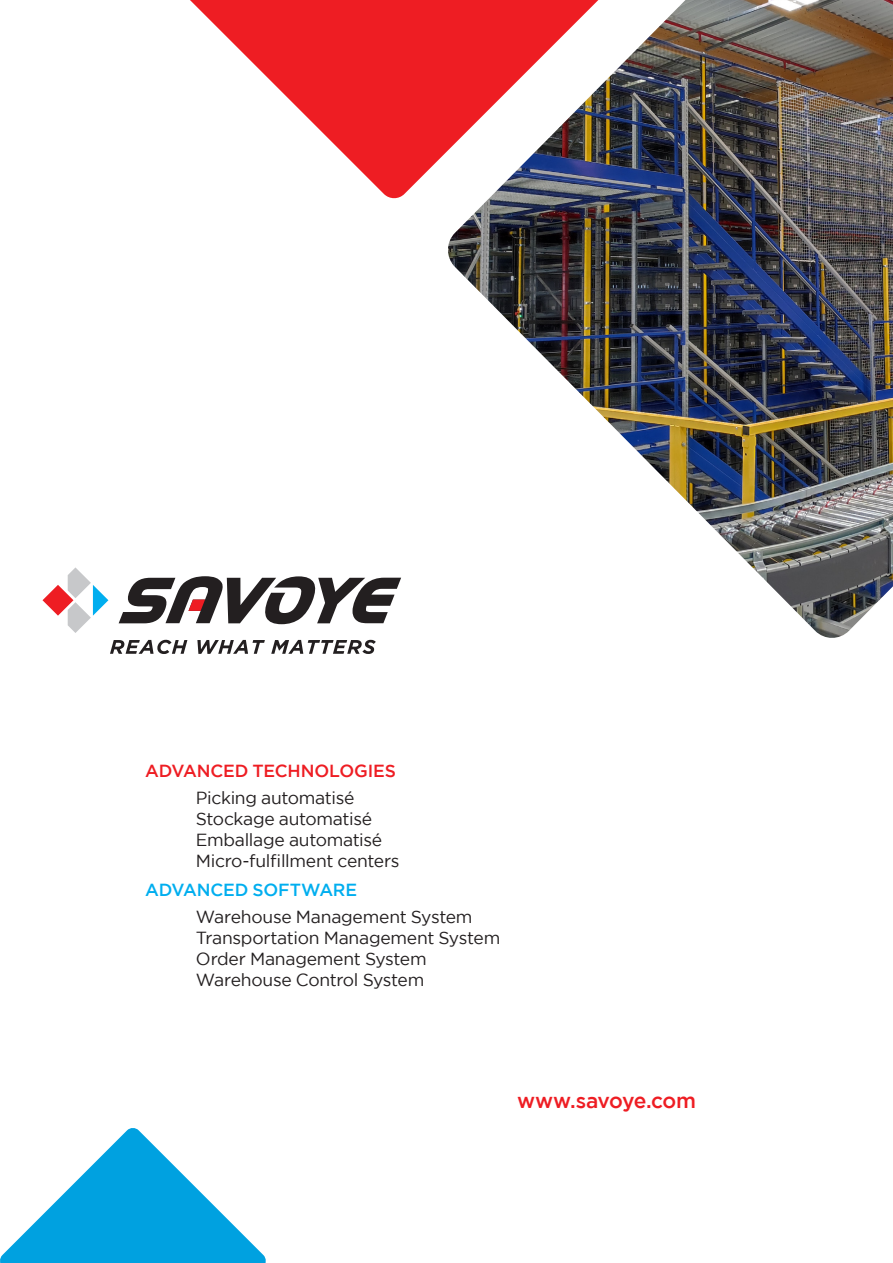
<style>
.page{position:relative;width:893px;height:1263px;background:#fff}
.page>*{position:absolute;margin:0;border:0;box-sizing:border-box;transform-origin:0 0}
.t1{font:500 21px "Gotham";letter-spacing:-.03em;color:#ee1d23}
.t2{font:17.55px "Gotham";letter-spacing:-.015em;color:#231f20}
.t3{font:500 17.55px "Gotham";letter-spacing:-.015em;color:#ee1d23}
.t4{font:500 17.55px "Gotham";letter-spacing:-.015em;color:#00aeef}
</style>
<div class="page">
<svg style="left:0;top:1128px;width:266px;height:135px"></svg>
<img style="left:448px;top:0;width:445px;height:638px">
<svg style="left:190px;top:0;width:434px;height:200px"></svg>
<svg style="left:119px;top:576px;width:282px;height:48px"></svg>
<svg style="left:43px;top:567px;width:65px;height:66px"></svg>
<svg style="left:110px;top:640px;width:77px;height:14px"></svg>
<svg style="left:197px;top:640px;width:68px;height:14px"></svg>
<svg style="left:271px;top:640px;width:105px;height:14px"></svg>
<p class="t3" style="left:145px;top:761px;width:252px">ADVANCED TECHNOLOGIES</p>
<p class="t2" style="left:196px;top:788px;width:160px">Picking automatisé</p>
<p class="t2" style="left:196px;top:809px;width:178px">Stockage automatisé</p>
<p class="t2" style="left:196px;top:830px;width:188px">Emballage automatisé</p>
<p class="t2" style="left:196px;top:851px;width:205px">Micro-fulfillment centers</p>
<p class="t4" style="left:145px;top:880px;width:213px">ADVANCED SOFTWARE</p>
<p class="t2" style="left:196px;top:907px;width:278px">Warehouse Management System</p>
<p class="t2" style="left:196px;top:928px;width:306px">Transportation Management System</p>
<p class="t2" style="left:196px;top:949px;width:232px">Order Management System</p>
<p class="t2" style="left:196px;top:970px;width:230px">Warehouse Control System</p>
<p class="t1" style="left:517px;top:1088px;width:181px">www.savoye.com</p>
</div>
